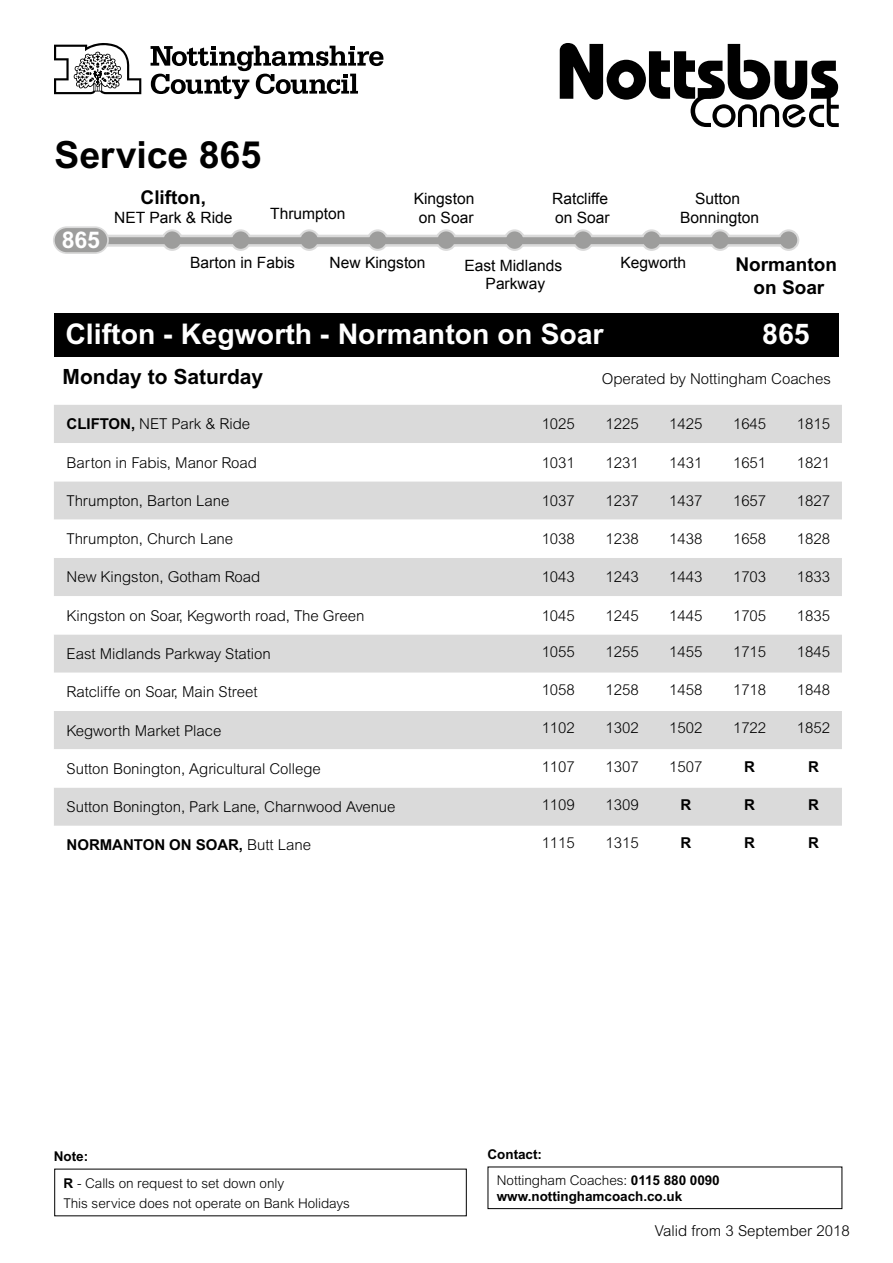
<style>
.page{position:relative;width:893px;height:1263px;background:#fff}
.page>*{position:absolute;margin:0;border:0;box-sizing:border-box;transform-origin:0 0}
.t1{font:700 37.5px "Arial MT Std";letter-spacing:-.005em;color:#000}
.t2{font:700 28.5px "Arial MT Std";color:#fff}
.t3{font:700 23.1px "Arial MT Std";color:#fff}
.t4{font:700 21px "Arial MT Std";color:#000}
.t5{font:700 19.05px/22.8px "Arial MT Std";color:#000;text-align:center}
.t6{font:15.6px/18.8px "Arial";color:#000;text-align:center}
.t7{font:300 15px "Arial MT Std";letter-spacing:-.005em;color:#000}
.t8{font:700 15px "Arial MT Std";letter-spacing:-.005em;color:#000}
.t9{font:300 13.5px/27.3px "Arial MT Std";letter-spacing:-.005em;color:#000}
.t10{font:700 13.5px/16.5px "Arial MT Std";letter-spacing:-.005em;color:#000}
.s1{font-weight:700}
.s2{font-weight:300}
.s3{font-family:"Arial";font-weight:300}
</style>
<div class="page">
<svg style="left:54px;top:43px;width:87px;height:51px"></svg>
<svg style="left:151px;top:46px;width:232px;height:53px"></svg>
<div style="left:90px;top:235px;width:704px;height:12px;background:#dadada"></div>
<svg style="left:299px;top:230px;width:20px;height:20px"></svg>
<div style="left:298px;top:229px;width:22px;height:22px;border:2px solid #dadada;border-radius:50%"></div>
<svg style="left:231px;top:230px;width:19px;height:20px"></svg>
<div style="left:230px;top:229px;width:21px;height:22px;border:2px solid #dadada;border-radius:50%"></div>
<svg style="left:368px;top:230px;width:19px;height:20px"></svg>
<div style="left:367px;top:229px;width:21px;height:22px;border:2px solid #dadada;border-radius:50%"></div>
<svg style="left:436px;top:230px;width:20px;height:20px"></svg>
<div style="left:435px;top:229px;width:22px;height:22px;border:2px solid #dadada;border-radius:50%"></div>
<svg style="left:505px;top:230px;width:19px;height:20px"></svg>
<div style="left:504px;top:229px;width:21px;height:22px;border:2px solid #dadada;border-radius:50%"></div>
<svg style="left:573px;top:230px;width:20px;height:20px"></svg>
<div style="left:572px;top:229px;width:22px;height:22px;border:2px solid #dadada;border-radius:50%"></div>
<svg style="left:642px;top:230px;width:19px;height:20px"></svg>
<div style="left:641px;top:229px;width:21px;height:22px;border:2px solid #dadada;border-radius:50%"></div>
<svg style="left:710px;top:230px;width:20px;height:20px"></svg>
<div style="left:709px;top:229px;width:22px;height:22px;border:2px solid #dadada;border-radius:50%"></div>
<svg style="left:779px;top:230px;width:19px;height:20px"></svg>
<div style="left:778px;top:229px;width:21px;height:22px;border:2px solid #dadada;border-radius:50%"></div>
<svg style="left:162px;top:230px;width:20px;height:20px"></svg>
<div style="left:161px;top:229px;width:22px;height:22px;border:2px solid #dadada;border-radius:50%"></div>
<div style="left:81px;top:237px;width:712px;height:7px;background:#9d9d9c"></div>
<div style="left:54px;top:227px;width:54px;height:26px;background:#9d9d9c;border-radius:13px"></div>
<div style="left:53px;top:226px;width:56px;height:28px;border:2px solid #dadada;border-radius:13px"></div>
<svg style="left:560px;top:43px;width:279px;height:84px"></svg>
<div style="left:54px;top:313px;width:785px;height:44px;background:#000"></div>
<div style="left:54px;top:405px;width:788px;height:38px;background:#dadada"></div>
<svg style="left:54px;top:481px;width:788px;height:345px;fill:#dadada"></svg>
<div style="left:488px;top:1166px;width:354px;height:43px;border:1px solid #000"></div>
<h1 class="t1" style="left:54px;top:132px;width:208px">Service 865</h1>
<p class="t5" style="left:141px;top:186px;width:67px">Clifton,</p>
<p class="t6" style="left:114px;top:208px;width:120px">NET Park &amp; Ride</p>
<p class="t6" style="left:552px;top:189px;width:59px;text-align:left">Ratcliffe on Soar</p>
<p class="t6" style="left:464px;top:256px;width:99px">East Midlands<br>Parkway</p>
<p class="t6" style="left:680px;top:189px;width:80px">Sutton<br>Bonnington</p>
<p class="t6" style="left:620px;top:254px;width:67px">Kegworth</p>
<p class="t6" style="left:414px;top:189px;width:62px">Kingston on Soar</p>
<p class="t6" style="left:330px;top:254px;width:98px">New Kingston</p>
<p class="t6" style="left:270px;top:204px;width:77px">Thrumpton</p>
<p class="t6" style="left:190px;top:254px;width:106px">Barton in Fabis</p>
<p class="t5" style="left:735px;top:253px;width:103px">Normanton on Soar</p>
<h2 class="t2" style="left:65px;top:318px;width:540px">Clifton - Kegworth - Normanton on Soar</h2>
<h2 class="t2" style="left:762px;top:318px;width:49px">865</h2>
<h3 class="t4" style="left:63px;top:364px;width:202px">Monday to Saturday</h3>
<p class="t7" style="left:602px;top:370px;width:231px">Operated by Nottingham Coaches</p>
<p class="t7" style="left:67px;top:416px;width:185px"><span class="s1">CLIFTON,</span> NET Park &amp; Ride</p>
<p class="t7" style="left:542px;top:416px;width:35px">1025</p>
<p class="t7" style="left:605px;top:416px;width:35px">1225</p>
<p class="t7" style="left:669px;top:416px;width:35px">1425</p>
<p class="t7" style="left:733px;top:416px;width:35px">1645</p>
<p class="t7" style="left:797px;top:416px;width:35px">1815</p>
<p class="t7" style="left:67px;top:454px;width:192px">Barton in Fabis, Manor Road</p>
<p class="t7" style="left:542px;top:454px;width:35px">1031</p>
<p class="t7" style="left:605px;top:454px;width:35px">1231</p>
<p class="t7" style="left:669px;top:454px;width:35px">1431</p>
<p class="t7" style="left:733px;top:454px;width:35px">1651</p>
<p class="t7" style="left:797px;top:454px;width:35px">1821</p>
<p class="t7" style="left:67px;top:492px;width:164px">Thrumpton, Barton Lane</p>
<p class="t7" style="left:542px;top:492px;width:35px">1037</p>
<p class="t7" style="left:605px;top:492px;width:35px">1237</p>
<p class="t7" style="left:669px;top:492px;width:35px">1437</p>
<p class="t7" style="left:733px;top:492px;width:35px">1657</p>
<p class="t7" style="left:797px;top:492px;width:35px">1827</p>
<p class="t7" style="left:67px;top:530px;width:168px">Thrumpton, Church Lane</p>
<p class="t7" style="left:542px;top:530px;width:35px">1038</p>
<p class="t7" style="left:605px;top:530px;width:35px">1238</p>
<p class="t7" style="left:669px;top:530px;width:35px">1438</p>
<p class="t7" style="left:733px;top:530px;width:35px">1658</p>
<p class="t7" style="left:797px;top:530px;width:35px">1828</p>
<p class="t7" style="left:67px;top:569px;width:195px">New Kingston, Gotham Road</p>
<p class="t7" style="left:542px;top:569px;width:35px">1043</p>
<p class="t7" style="left:605px;top:569px;width:35px">1243</p>
<p class="t7" style="left:669px;top:569px;width:35px">1443</p>
<p class="t7" style="left:733px;top:569px;width:35px">1703</p>
<p class="t7" style="left:797px;top:569px;width:35px">1833</p>
<p class="t7" style="left:67px;top:607px;width:299px">Kingston on Soar, Kegworth road, The Green</p>
<p class="t7" style="left:542px;top:607px;width:35px">1045</p>
<p class="t7" style="left:605px;top:607px;width:35px">1245</p>
<p class="t7" style="left:669px;top:607px;width:35px">1445</p>
<p class="t7" style="left:733px;top:607px;width:35px">1705</p>
<p class="t7" style="left:797px;top:607px;width:35px">1835</p>
<p class="t7" style="left:67px;top:645px;width:206px">East Midlands Parkway Station</p>
<p class="t7" style="left:542px;top:643px;width:35px">1055</p>
<p class="t7" style="left:605px;top:643px;width:35px">1255</p>
<p class="t7" style="left:669px;top:643px;width:35px">1455</p>
<p class="t7" style="left:733px;top:643px;width:35px">1715</p>
<p class="t7" style="left:797px;top:643px;width:35px">1845</p>
<p class="t7" style="left:67px;top:683px;width:192px">Ratcliffe on Soar, Main Street</p>
<p class="t7" style="left:542px;top:681px;width:35px">1058</p>
<p class="t7" style="left:605px;top:681px;width:35px">1258</p>
<p class="t7" style="left:669px;top:681px;width:35px">1458</p>
<p class="t7" style="left:733px;top:681px;width:35px">1718</p>
<p class="t7" style="left:797px;top:681px;width:35px">1848</p>
<p class="t7" style="left:67px;top:722px;width:156px">Kegworth Market Place</p>
<p class="t7" style="left:542px;top:720px;width:35px">1102</p>
<p class="t7" style="left:605px;top:720px;width:35px">1302</p>
<p class="t7" style="left:669px;top:720px;width:35px">1502</p>
<p class="t7" style="left:733px;top:720px;width:35px">1722</p>
<p class="t7" style="left:797px;top:720px;width:35px">1852</p>
<p class="t7" style="left:67px;top:760px;width:256px">Sutton Bonington, Agricultural College</p>
<p class="t7" style="left:542px;top:758px;width:35px">1107</p>
<p class="t7" style="left:605px;top:758px;width:35px">1307</p>
<p class="t7" style="left:669px;top:758px;width:35px">1507</p>
<p class="t8" style="left:744px;top:758px;width:12px">R</p>
<p class="t8" style="left:808px;top:758px;width:12px">R</p>
<p class="t7" style="left:67px;top:798px;width:330px">Sutton Bonington, Park Lane, Charnwood Avenue</p>
<p class="t7" style="left:542px;top:796px;width:35px">1109</p>
<p class="t7" style="left:605px;top:796px;width:35px">1309</p>
<p class="t8" style="left:680px;top:796px;width:12px">R</p>
<p class="t8" style="left:744px;top:796px;width:12px">R</p>
<p class="t8" style="left:808px;top:796px;width:12px">R</p>
<p class="t8" style="left:67px;top:836px;width:246px">NORMANTON ON SOAR, <span class="s2">Butt Lane</span></p>
<p class="t7" style="left:542px;top:834px;width:35px">1115</p>
<p class="t7" style="left:605px;top:834px;width:35px">1315</p>
<p class="t8" style="left:680px;top:834px;width:12px">R</p>
<p class="t8" style="left:744px;top:834px;width:12px">R</p>
<p class="t8" style="left:808px;top:834px;width:12px">R</p>
<h3 class="t3" style="left:62px;top:226px;width:40px">865</h3>
<p class="t9" style="left:64px;top:1142px;width:222px;text-indent:-10px"><span class="s1">Note:<br>R</span> - Calls on request to set down only</p>
<p class="t9" style="left:64px;top:1189px;width:288px">This service does not operate on Bank Holidays</p>
<p class="t10" style="left:488px;top:1145px;width:56px">Contact:</p>
<p class="t10" style="left:497px;top:1172px;width:224px"><span class="s2">Nottingham Coaches</span><span class="s3">:</span> 0115 880 0090 www.nottinghamcoach.co.uk</p>
<p class="t7" style="left:655px;top:1222px;width:197px">Valid from 3 September 2018</p>
</div>
